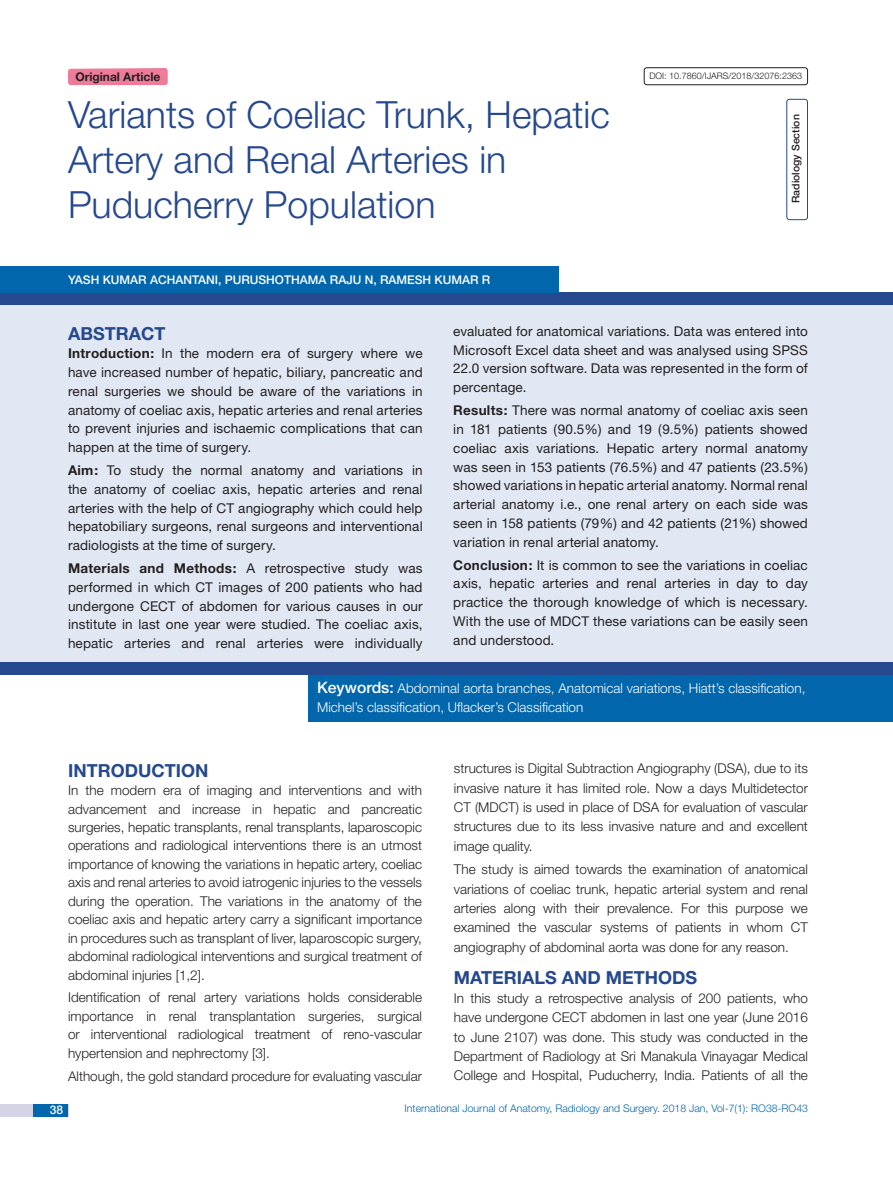
<style>
.page{position:relative;width:893px;height:1191px;background:#fff}
.page>*{position:absolute;margin:0;border:0;box-sizing:border-box;transform-origin:0 0}
.t1{font:300 37.5px/45px "Helvetica Neue";color:#25488e}
.Heading{font:700 18px "Helvetica Neue";color:#25488e}
.Body_Text{font:300 13.5px/18.5px "Helvetica Neue";color:#231f20;text-align:justify}
.Abstract_Text{font:13.5px/18.8px "Helvetica Neue";letter-spacing:.01em;color:#231f20;text-align:justify}
.t2{font:300 13.5px/18.8px "Helvetica Neue";color:#fff}
.t3{font:500 12px "Helvetica Neue";color:#fff}
.t4{font:700 12px "Helvetica Neue";color:#231f20}
.t5{font:300 10.5px "Helvetica Neue";color:#0166ac}
.t6{font:500 10.5px "Helvetica Neue";color:#231f20}
.t7{font:300 9px "Helvetica Neue";color:#231f20}
.s1{font-weight:700}
.s2{font-weight:500;font-size:15.75px}
</style>
<div class="page">
<div style="left:0;top:1103px;width:68px;height:13px;background:#d3d5e7"></div>
<div style="left:33px;top:1103px;width:35px;height:13px;background:#0166ac"></div>
<div style="left:68px;top:68px;width:100px;height:17px;background:#ee7b99"></div>
<div style="left:644px;top:67px;width:164px;height:18px;border:1px solid #231f20;border-radius:3px"></div>
<div style="left:0;top:304px;width:893px;height:360px;background:#e1e8f4"></div>
<div style="left:0;top:292px;width:893px;height:12px;background:#25488e"></div>
<div style="left:786px;top:99px;width:22px;height:121px;border:1px solid #25488e;border-radius:3px"></div>
<div style="left:0;top:266px;width:558px;height:26px;background:#0166ac"></div>
<div style="left:0;top:663px;width:893px;height:12px;background:#25488e"></div>
<div style="left:309px;top:675px;width:584px;height:46px;background:#0166ac"></div>
<p class="t4" style="left:75px;top:69px;width:87px">Original Article</p>
<p class="t7" style="left:649px;top:70px;width:154px">DOI: 10.7860/IJARS/2018/32076:2363</p>
<p class="t1" style="left:68px;top:92px;width:543px">Variants of Coeliac Trunk, Hepatic<br>Artery and Renal Arteries in<br>Puducherry Population</p>
<p class="t3" style="left:68px;top:272px;width:424px">YASH KUMAR ACHANTANI, PURUSHOTHAMA RAJU N, RAMESH KUMAR R</p>
<p class="t6" style="left:789px;top:203px;width:90px;rotate:-90deg">Radiology Section</p>
<p class="Heading" style="left:68px;top:322px;width:99px">ABSTRACT</p>
<p class="Abstract_Text" style="left:68px;top:344px;width:356px"><span class="s1">Introduction:</span> In the modern era of surgery where we have increased number of hepatic, biliary, pancreatic and renal surgeries we should be aware of the variations in anatomy of coeliac axis, hepatic arteries and renal arteries to prevent injuries and ischaemic complications that can happen at the time of surgery.</p>
<p class="Abstract_Text" style="left:68px;top:461px;width:356px"><span class="s1">Aim:</span> To study the normal anatomy and variations in the anatomy of coeliac axis, hepatic arteries and renal arteries with the help of CT angiography which could help hepatobiliary surgeons, renal surgeons and interventional radiologists at the time of surgery.</p>
<p class="Abstract_Text" style="left:68px;top:559px;width:356px"><span class="s1">Materials and Methods:</span> A retrospective study was performed in which CT images of 200 patients who had undergone CECT of abdomen for various causes in our institute in last one year were studied. The coeliac axis, hepatic arteries and renal arteries were individually</p>
<p class="Abstract_Text" style="left:453px;top:321px;width:356px">evaluated for anatomical variations. Data was entered into Microsoft Excel data sheet and was analysed using SPSS 22.0 version software. Data was represented in the form of percentage.</p>
<p class="Abstract_Text" style="left:453px;top:401px;width:356px"><span class="s1">Results:</span> There was normal anatomy of coeliac axis seen in 181 patients (90.5%) and 19 (9.5%) patients showed coeliac axis variations. Hepatic artery normal anatomy was seen in 153 patients (76.5%) and 47 patients (23.5%) showed variations in hepatic arterial anatomy. Normal renal arterial anatomy i.e., one renal artery on each side was seen in 158 patients (79%) and 42 patients (21%) showed variation in renal arterial anatomy.</p>
<p class="Abstract_Text" style="left:453px;top:555px;width:356px"><span class="s1">Conclusion:</span> It is common to see the variations in coeliac axis, hepatic arteries and renal arteries in day to day practice the thorough knowledge of which is necessary.<br>With the use of MDCT these variations can be easily seen and understood.</p>
<p class="t2" style="left:317px;top:678px;width:490px"><span class="s2">Keywords:</span> Abdominal aorta branches, Anatomical variations, Hiatt’s classification,<br>Michel’s classification, Uflacker’s Classification</p>
<p class="Heading" style="left:68px;top:759px;width:33px">Intro</p>
<p class="Heading" style="left:125px;top:759px;width:39px">ductio</p>
<p class="Heading" style="left:195px;top:759px;width:15px">n</p>
<p class="Body_Text" style="left:68px;top:780px;width:355px">In the modern era of imaging and interventions and with advancement and increase in hepatic and pancreatic surgeries, hepatic transplants, renal transplants, laparoscopic operations and radiological interventions there is an utmost importance of knowing the variations in hepatic artery, coeliac axis and renal arteries to avoid iatrogenic injuries to the vessels during the operation. The variations in the anatomy of the coeliac axis and hepatic artery carry a significant importance in procedures such as transplant of liver, laparoscopic surgery, abdominal radiological interventions and surgical treatment of abdominal injuries [1,2].</p>
<p class="Body_Text" style="left:68px;top:988px;width:355px">Identification of renal artery variations holds considerable importance in renal transplantation surgeries, surgical or interventional radiological treatment of reno-vascular hypertension and nephrectomy [3].</p>
<p class="Body_Text" style="left:68px;top:1066px;width:356px">Although, the gold standard procedure for evaluating vascular</p>
<p class="Body_Text" style="left:454px;top:758px;width:355px;line-height:19.4px">structures is Digital Subtraction Angiography (DSA), due to its invasive nature it has limited role. Now a days Multidetector CT (MDCT) is used in place of DSA for evaluation of vascular structures due to its less invasive nature and and excellent image quality.</p>
<p class="Body_Text" style="left:454px;top:859px;width:355px;line-height:19.4px">The study is aimed towards the examination of anatomical variations of coeliac trunk, hepatic arterial system and renal arteries along with their prevalence. For this purpose we examined the vascular systems of patients in whom CT angiography of abdominal aorta was done for any reason.</p>
<p class="Heading" style="left:454px;top:966px;width:231px">Materials and METHODs</p>
<p class="Body_Text" style="left:454px;top:988px;width:356px;line-height:19.4px">In this study a retrospective analysis of 200 patients, who have undergone CECT abdomen in last one year (June 2016 to June 2107) was done. This study was conducted in the Department of Radiology at Sri Manakula Vinayagar Medical College and Hospital, Puducherry, India. Patients of all the</p>
<p class="t3" style="left:50px;top:1102px;width:15px">38</p>
<p class="t5" style="left:405px;top:1101px;width:405px">International Journal of Anatomy, Radiology and Surgery. 2018 Jan, Vol-7(1): RO38-RO43</p>
</div>
